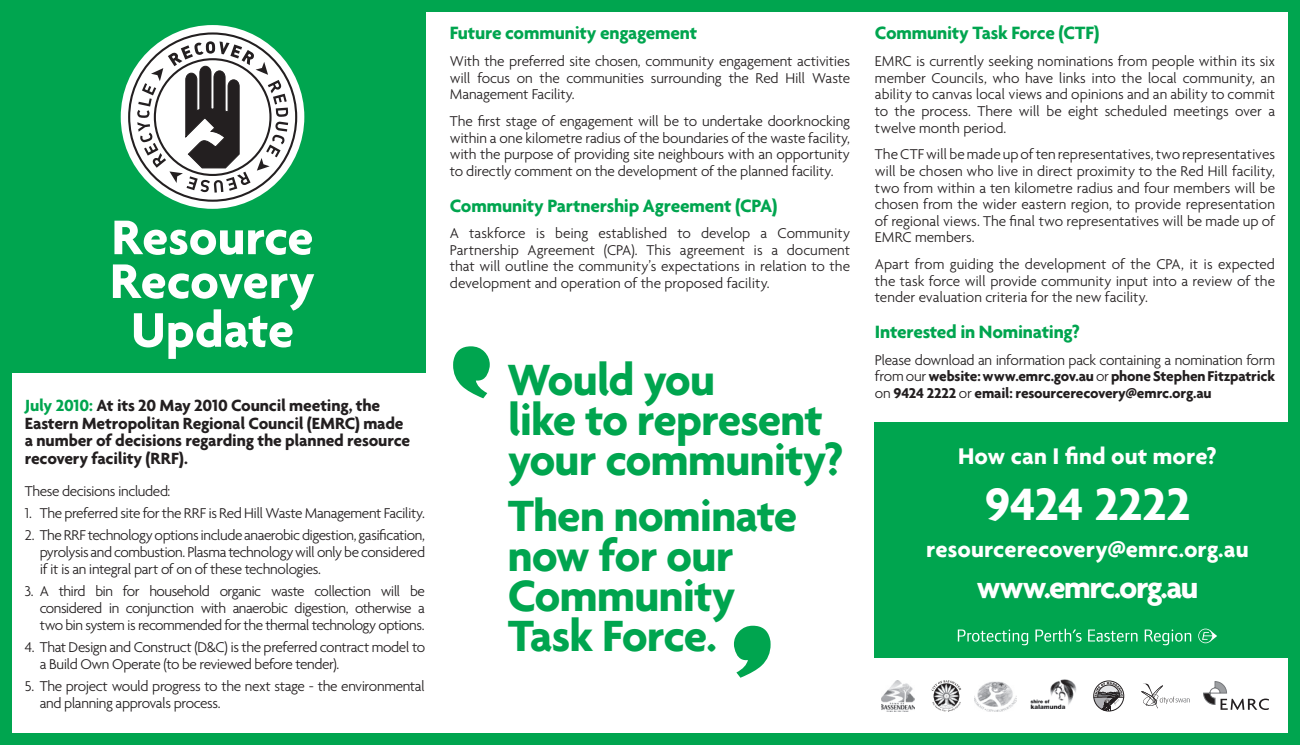
<style>
.page{position:relative;width:1300px;height:745px;background:#fff}
.page>*{position:absolute;margin:0;border:0;box-sizing:border-box;transform-origin:0 0}
.t1{font:700 52.5px/43.8px "Agenda";color:#fff}
.t2{font:700 49px "Agenda";color:#fff}
.t3{font:700 47.25px/40.2px "Agenda";letter-spacing:-.02em;color:#00a54f}
.t4{font:700 33.25px "Agenda";letter-spacing:-.045em;color:#fff}
.t5{font:700 24.5px "Agenda";color:#fff}
.t6{font:700 19.25px "Agenda";letter-spacing:-.01em;color:#00a54f}
.t7{font:700 17.5px/17.8px "Agenda";letter-spacing:-.01em;color:#231f20}
.t8{font:300 15.4px/16.6px "Agenda";letter-spacing:-.02em;color:#231f20;text-align:justify}
.t9{font:700 15.4px "Agenda";letter-spacing:-.015em;color:#231f20}
.s1{color:#00a54f}
.s2{font-weight:700}
.s3{font-weight:300}
</style>
<div class="page">
<div style="left:0;top:0;width:1300px;height:744px;background:#00a54f"></div>
<div style="left:12px;top:12px;width:1275px;height:720px;background:#fff"></div>
<div style="left:0;top:0;width:425px;height:372px;background:#00a54f"></div>
<div style="left:875px;top:422px;width:425px;height:322px;background:#00a54f"></div>
<div style="left:121px;top:25px;width:183px;height:184px;background:#fff;border-radius:50%"></div>
<svg style="left:127px;top:31px;width:171px;height:172px"></svg>
<div style="left:862px;top:657px;width:425px;height:75px;background:#fff"></div>
<img style="left:881px;top:680px;width:33px;height:30px">
<img style="left:974px;top:681px;width:42px;height:30px">
<img style="left:1030px;top:679px;width:47px;height:29px">
<div style="left:1093px;top:680px;width:31px;height:30px;border:1px solid #231f20;border-radius:50%"></div>
<svg style="left:1093px;top:681px;width:31px;height:29px"></svg>
<svg style="left:1141px;top:683px;width:48px;height:25px"></svg>
<svg style="left:1203px;top:681px;width:66px;height:28px"></svg>
<svg style="left:931px;top:680px;width:30px;height:31px"></svg>
<svg style="left:1198px;top:628px;width:19px;height:14px"></svg>
<svg style="left:958px;top:628px;width:233px;height:17px"></svg>
<svg style="left:453px;top:346px;width:37px;height:52px"></svg>
<svg style="left:734px;top:625px;width:36px;height:52px"></svg>
<h1 class="t1" style="left:110px;top:214px;width:207px">Resource<br>Recovery</h1>
<h1 class="t1" style="left:131px;top:306px;width:165px">Update</h1>
<p class="t7" style="left:25px;top:395px;width:387px"><span class="s1">July 2010:</span> At its 20 May 2010 Council meeting, the Eastern Metropolitan Regional Council (EMRC) made a number of decisions regarding the planned resource recovery facility (RRF).</p>
<p class="t8" style="left:25px;top:482px;width:147px">These decisions included:</p>
<p class="t8" style="left:25px;top:504px;width:402px">1. The preferred site for the RRF is Red Hill Waste Management Facility.</p>
<p class="t8" style="left:40px;top:526px;width:387px;text-indent:-15px">2. The RRF technology options include anaerobic digestion, gasification, pyrolysis and combustion. Plasma technology will only be considered if it is an integral part of on of these technologies.</p>
<p class="t8" style="left:40px;top:582px;width:387px;text-indent:-15px">3. A third bin for household organic waste collection will be considered in conjunction with anaerobic digestion, otherwise a two bin system is recommended for the thermal technology options.</p>
<p class="t8" style="left:40px;top:637px;width:387px;text-indent:-15px">4. That Design and Construct (D&amp;C) is the preferred contract model to a Build Own Operate (to be reviewed before tender).</p>
<p class="t8" style="left:40px;top:676px;width:387px;text-indent:-15px">5. The project would progress to the next stage - the environmental and planning approvals process.</p>
<p class="t6" style="left:450px;top:21px;width:249px">Future community engagement</p>
<p class="t8" style="left:450px;top:52px;width:402px">With the preferred site chosen, community engagement activities will focus on the communities surrounding the Red Hill Waste Management Facility.</p>
<p class="t8" style="left:450px;top:112px;width:402px">The first stage of engagement will be to undertake doorknocking within a one kilometre radius of the boundaries of the waste facility, with the purpose of providing site neighbours with an opportunity to directly comment on the development of the planned facility.</p>
<p class="t6" style="left:450px;top:193px;width:329px">Community Partnership Agreement (CPA)</p>
<p class="t8" style="left:450px;top:224px;width:402px">A taskforce is being established to develop a Community Partnership Agreement (CPA). This agreement is a document that will outline the community’s expectations in relation to the development and operation of the proposed facility.</p>
<h3 class="t3" style="left:508px;top:358px;width:209px">Would you</h3>
<h3 class="t3" style="left:508px;top:398px;width:337px">like to represent your community?</h3>
<h3 class="t3" style="left:508px;top:493px;width:291px">Then nominate now for our<br>Community<br>Task Force.</h3>
<p class="t6" style="left:875px;top:21px;width:226px">Community Task Force (CTF)</p>
<p class="t8" style="left:875px;top:52px;width:402px">EMRC is currently seeking nominations from people within its six member Councils, who have links into the local community, an ability to canvas local views and opinions and an ability to commit to the process. There will be eight scheduled meetings over a twelve month period.</p>
<p class="t8" style="left:875px;top:146px;width:402px">The CTF will be made up of ten representatives, two representatives will be chosen who live in direct proximity to the Red Hill facility, two from within a ten kilometre radius and four members will be chosen from the wider eastern region, to provide representation of regional views. The final two representatives will be made up of EMRC members.</p>
<p class="t8" style="left:875px;top:255px;width:402px">Apart from guiding the development of the CPA, it is expected the task force will provide community input into a review of the tender evaluation criteria for the new facility.</p>
<p class="t6" style="left:875px;top:320px;width:206px">Interested in Nominating?</p>
<p class="t8" style="left:875px;top:351px;width:402px">Please download an information pack containing a nomination form from our <span class="s2">website: www.emrc.gov.au</span> or <span class="s2">phone Stephen Fitzpatrick</span></p>
<p class="t9" style="left:875px;top:383px;width:338px"><span class="s3">on</span> 9424 2222 <span class="s3">or</span> email: resourcerecovery@emrc.org.au</p>
<h3 class="t5" style="left:958px;top:440px;width:260px">How can I find out more?</h3>
<h2 class="t2" style="left:985px;top:474px;width:207px">9424 2222</h2>
<h3 class="t5" style="left:926px;top:533px;width:324px">resourcerecovery@emrc.org.au</h3>
<h3 class="t4" style="left:976px;top:566px;width:223px">www.emrc.org.au</h3>
</div>
